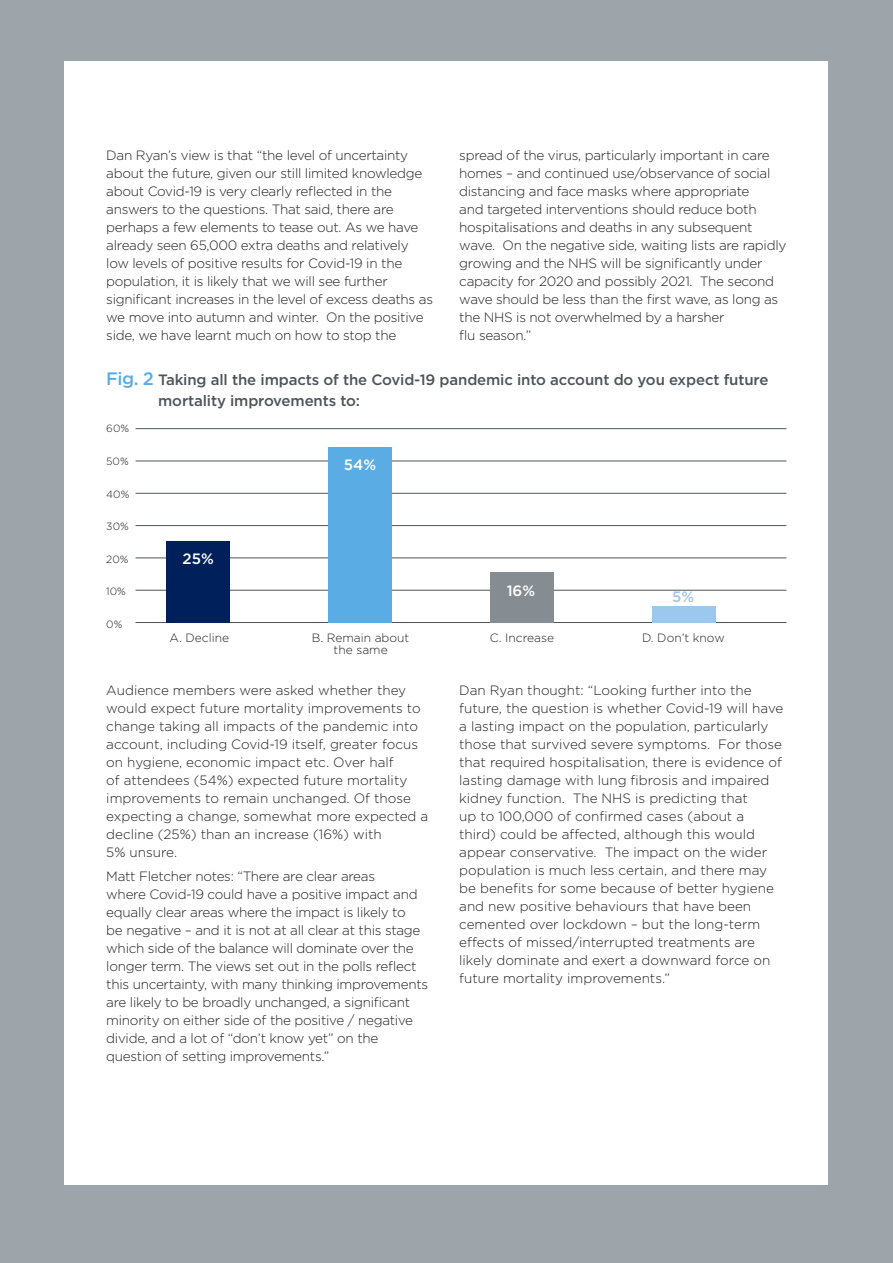
<style>
.page{position:relative;width:893px;height:1263px;background:#9da5ab}
.page>*{position:absolute;margin:0;border:0;box-sizing:border-box;transform-origin:0 0}
.Intro{font:500 15px/21px "Gotham";letter-spacing:-.01em;color:#4d545a}
.Intro-2{font:500 15px "Gotham";color:#fff}
.Intro-3{font:500 15px "Gotham";color:#9dc8ee}
.Body_copy{font:300 13.5px/18px "Gotham";letter-spacing:-.02em;color:#231f20}
.Body_copy-2{font:300 13.5px/18px "Gotham";color:#231f20}
.Body_copy-3{font:300 12px/12px "Gotham";color:#231f20;text-align:center}
.Body_copy-4{font:300 10.5px "Gotham";color:#231f20}
.s1{font-size:18px;color:#5aace5}
</style>
<div class="page">
<div style="left:65px;top:62px;width:763px;height:1123px;background:#fff"></div>
<hr style="left:136px;top:428px;width:650px;height:1px;background:#4d545a">
<hr style="left:136px;top:461px;width:650px;height:1px;background:#4d545a">
<hr style="left:136px;top:525px;width:650px;height:1px;background:#4d545a">
<hr style="left:136px;top:493px;width:650px;height:1px;background:#4d545a">
<hr style="left:136px;top:558px;width:650px;height:1px;background:#4d545a">
<hr style="left:136px;top:590px;width:650px;height:1px;background:#4d545a">
<hr style="left:136px;top:622px;width:650px;height:1px;background:#4d545a">
<div style="left:166px;top:541px;width:64px;height:82px;background:#00205b"></div>
<div style="left:328px;top:447px;width:64px;height:176px;background:#5aace5"></div>
<div style="left:490px;top:572px;width:63px;height:51px;background:#858d93"></div>
<div style="left:652px;top:606px;width:63px;height:17px;background:#9dc8ee"></div>
<p class="Body_copy" style="left:106px;top:146px;width:328px">Dan Ryan’s view is that “the level of uncertainty about the future, given our still limited knowledge about Covid-19 is very clearly reflected in the answers to the questions. That said, there are perhaps a few elements to tease out. As we have already seen 65,000 extra deaths and relatively low levels of positive results for Covid-19 in the population, it is likely that we will see further significant increases in the level of excess deaths as we move into autumn and winter. On the positive side, we have learnt much on how to stop the</p>
<p class="Body_copy" style="left:459px;top:146px;width:329px">spread of the virus, particularly important in care homes – and continued use/observance of social distancing and face masks where appropriate<br>and targeted interventions should reduce both hospitalisations and deaths in any subsequent wave. On the negative side, waiting lists are rapidly growing and the NHS will be significantly under capacity for 2020 and possibly 2021. The second wave should be less than the first wave, as long as the NHS is not overwhelmed by a harsher<br>flu season.”</p>
<p class="Intro" style="left:158px;top:369px;width:612px;text-indent:-52px"><span class="s1">Fig. 2</span> Taking all the impacts of the Covid-19 pandemic into account do you expect future mortality improvements to:</p>
<p class="Body_copy-4" style="left:106px;top:423px;width:24px">60%</p>
<p class="Body_copy-4" style="left:106px;top:455px;width:24px">50%</p>
<p class="Body_copy-4" style="left:106px;top:488px;width:25px">40%</p>
<p class="Body_copy-4" style="left:106px;top:521px;width:24px">30%</p>
<p class="Body_copy-4" style="left:106px;top:553px;width:24px">20%</p>
<p class="Body_copy-4" style="left:106px;top:586px;width:21px">10%</p>
<p class="Body_copy-4" style="left:106px;top:619px;width:18px">0%</p>
<p class="Body_copy-3" style="left:170px;top:632px;width:61px">A. Decline</p>
<p class="Intro-2" style="left:344px;top:456px;width:34px">54%</p>
<p class="Intro-2" style="left:183px;top:550px;width:33px">25%</p>
<p class="Intro-2" style="left:507px;top:582px;width:30px">16%</p>
<p class="Intro-3" style="left:672px;top:589px;width:24px">5%</p>
<p class="Body_copy-3" style="left:312px;top:632px;width:99px">B. Remain about the same</p>
<p class="Body_copy-3" style="left:642px;top:632px;width:84px">D. Don’t know</p>
<p class="Body_copy-3" style="left:490px;top:632px;width:66px">C. Increase</p>
<p class="Body_copy-2" style="left:106px;top:680px;width:324px">Audience members were asked whether they would expect future mortality improvements to change taking all impacts of the pandemic into account, including Covid-19 itself, greater focus on hygiene, economic impact etc. Over half<br>of attendees (54%) expected future mortality improvements to remain unchanged. Of those expecting a change, somewhat more expected a decline (25%) than an increase (16%) with<br>5% unsure.</p>
<p class="Body_copy" style="left:106px;top:867px;width:323px">Matt Fletcher notes: “There are clear areas<br>where Covid-19 could have a positive impact and equally clear areas where the impact is likely to<br>be negative – and it is not at all clear at this stage which side of the balance will dominate over the longer term. The views set out in the polls reflect this uncertainty, with many thinking improvements are likely to be broadly unchanged, a significant minority on either side of the positive / negative divide, and a lot of “don’t know yet” on the question of setting improvements.”</p>
<p class="Body_copy-2" style="left:459px;top:680px;width:326px">Dan Ryan thought: “Looking further into the future, the question is whether Covid-19 will have a lasting impact on the population, particularly those that survived severe symptoms. For those that required hospitalisation, there is evidence of lasting damage with lung fibrosis and impaired kidney function. The NHS is predicting that<br>up to 100,000 of confirmed cases (about a third) could be affected, although this would appear conservative. The impact on the wider population is much less certain, and there may be benefits for some because of better hygiene and new positive behaviours that have been cemented over lockdown – but the long-term effects of missed/interrupted treatments are likely dominate and exert a downward force on future mortality improvements.”</p>
</div>
